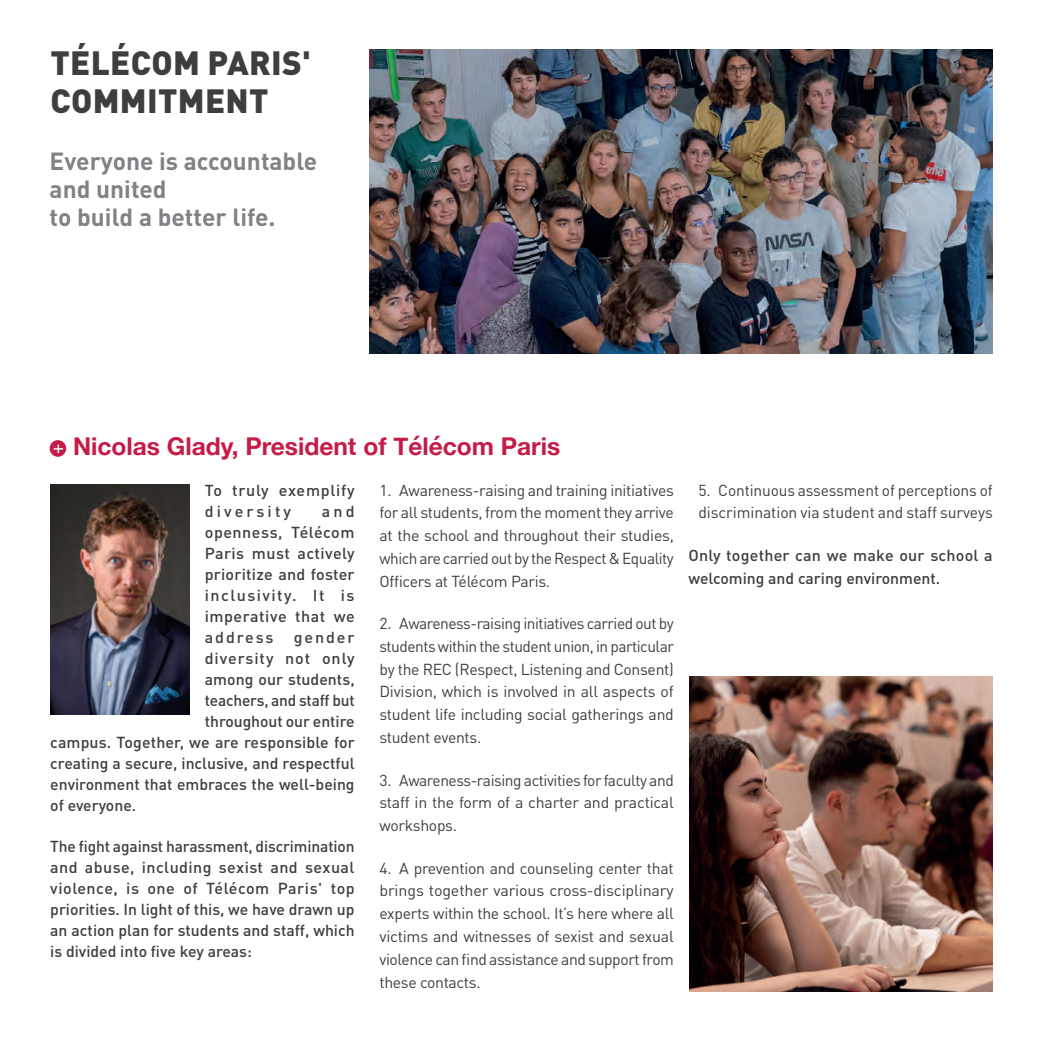
<style>
.page{position:relative;width:1042px;height:1042px;background:#fff}
.page>*{position:absolute;margin:0;border:0;box-sizing:border-box;transform-origin:0 0}
.t1{font:900 33.25px/38.5px "DINOT";letter-spacing:.01em;color:#3e3e3f}
.t2{font:700 24.5px/28px "DINOT";color:#808285}
.t3{font:700 24.5px "Helvetica Neue";color:#c51c47}
.t4{font:15.75px/22.8px "DINOT";letter-spacing:-.02em;color:#3e3e3f;text-align:justify}
.t5{font:500 15.75px/21px "DINOT";color:#3e3e3f;text-align:justify}
.t6{font:500 15.75px/21px "DINOT";letter-spacing:.045em;color:#3e3e3f}
.t7{font:500 15.75px "DINOT";letter-spacing:.055em;color:#3e3e3f}
</style>
<div class="page">
<img style="left:369px;top:50px;width:623px;height:304px">
<div style="left:50px;top:440px;width:16px;height:17px;background:#c51c47;border-radius:50%"></div>
<svg style="left:54px;top:445px;width:9px;height:8px"></svg>
<img style="left:689px;top:676px;width:304px;height:316px">
<img style="left:50px;top:484px;width:140px;height:230px">
<h1 class="t1" style="left:50px;top:42px;width:262px">TÉLÉCOM PARIS'<br>COMMITMENT</h1>
<h2 class="t2" style="left:50px;top:146px;width:269px">Everyone is accountable and united<br>to build a better life.</h2>
<h2 class="t3" style="left:73px;top:427px;width:489px">Nicolas Glady, President of Télécom Paris</h2>
<p class="t6" style="left:205px;top:479px;width:151px">To truly exemplify diversity</p>
<p class="t5" style="left:205px;top:500px;width:151px;text-indent:117px">and openness, Télécom Paris must actively prioritize and foster inclusivity. It is imperative that we address</p>
<p class="t5" style="left:294px;top:626px;width:62px">gender</p>
<p class="t7" style="left:205px;top:647px;width:151px">diversity not only</p>
<p class="t5" style="left:205px;top:668px;width:151px">among our students,</p>
<p class="t5" style="left:205px;top:689px;width:151px">teachers, and staff but</p>
<p class="t5" style="left:205px;top:710px;width:151px">throughout our entire</p>
<p class="t5" style="left:50px;top:731px;width:306px">campus. Together, we are responsible for</p>
<p class="t5" style="left:50px;top:752px;width:306px">creating a secure, inclusive, and respectful</p>
<p class="t5" style="left:50px;top:773px;width:306px">environment that embraces the well-being</p>
<p class="t5" style="left:50px;top:794px;width:87px">of everyone.</p>
<p class="t5" style="left:50px;top:834px;width:306px">The fight against harassment, discrimination and abuse, including sexist and sexual violence, is one of Télécom Paris' top priorities. In light of this, we have drawn up an action plan for students and staff, which is divided into five key areas:</p>
<p class="t4" style="left:379px;top:478px;width:296px">1. Awareness-raising and training initiatives for all students, from the moment they arrive at the school and throughout their studies, which are carried out by the Respect &amp; Equality Officers at Télécom Paris.</p>
<p class="t4" style="left:379px;top:611px;width:296px">2. Awareness-raising initiatives carried out by students within the student union, in particular by the REC (Respect, Listening and Consent)<br>Division, which is involved in all aspects of student life including social gatherings and student events.</p>
<p class="t4" style="left:379px;top:768px;width:296px">3. Awareness-raising activities for faculty and staff in the form of a charter and practical workshops.</p>
<p class="t4" style="left:379px;top:856px;width:296px">4. A prevention and counseling center that brings together various cross-disciplinary experts within the school. It’s here where all victims and witnesses of sexist and sexual violence can find assistance and support from these contacts.</p>
<p class="t4" style="left:698px;top:478px;width:296px">5. Continuous assessment of perceptions of discrimination via student and staff surveys</p>
<p class="t5" style="left:688px;top:543px;width:306px;line-height:22.8px">Only together can we make our school a welcoming and caring environment.</p>
</div>
